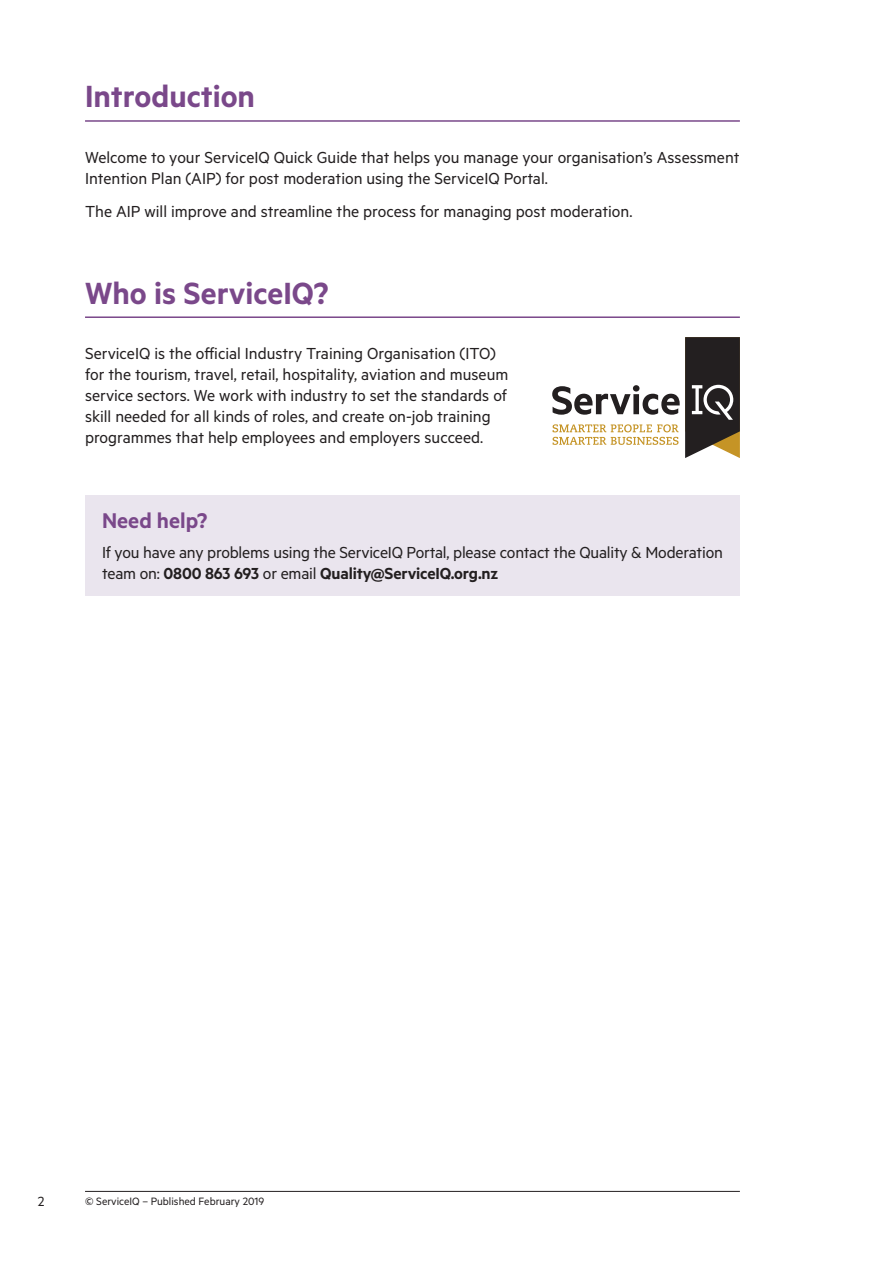
<style>
.page{position:relative;width:893px;height:1263px;background:#fff}
.page>*{position:absolute;margin:0;border:0;box-sizing:border-box;transform-origin:0 0}
.t1{font:600 34.5px "Metric";color:#7a488a}
.t2{font:600 24px "Metric";color:#7a488a}
.t3{font:18px/21px "Metric";color:#231f20}
.t4{font:15px "Metric";color:#231f20}
.t5{font:12px "Metric";color:#231f20}
.s1{font-weight:600}
</style>
<div class="page">
<hr style="left:85px;top:1191px;width:655px;height:1px;background:#231f20">
<hr style="left:85px;top:120px;width:655px;height:2px;background:#7a488a">
<hr style="left:85px;top:316px;width:655px;height:2px;background:#7a488a">
<div style="left:85px;top:495px;width:655px;height:101px;background:#eae5ee"></div>
<svg style="left:552px;top:337px;width:188px;height:121px"></svg>
<h1 class="t1" style="left:85px;top:76px;width:172px">Introduction</h1>
<p class="t3" style="left:85px;top:146px;width:656px">Welcome to your ServiceIQ Quick Guide that helps you manage your organisation’s Assessment<br>Intention Plan (AIP) for post moderation using the ServiceIQ Portal.</p>
<p class="t3" style="left:85px;top:200px;width:549px">The AIP will improve and streamline the process for managing post moderation.</p>
<h1 class="t1" style="left:85px;top:272px;width:245px">Who is ServiceIQ?</h1>
<p class="t3" style="left:85px;top:342px;width:425px">ServiceIQ is the official Industry Training Organisation (ITO) for the tourism, travel, retail, hospitality, aviation and museum service sectors. We work with industry to set the standards of skill needed for all kinds of roles, and create on-job training programmes that help employees and employers succeed.</p>
<h2 class="t2" style="left:102px;top:506px;width:107px">Need help?</h2>
<p class="t3" style="left:102px;top:541px;width:622px">If you have any problems using the ServiceIQ Portal, please contact the Quality &amp; Moderation team on: <span class="s1">0800 863 693</span> or email <span class="s1">Quality@ServiceIQ.org.nz</span></p>
<p class="t4" style="left:38px;top:1193px;width:8px">2</p>
<p class="t5" style="left:85px;top:1194px;width:181px">© ServiceIQ – Published February 2019</p>
</div>
